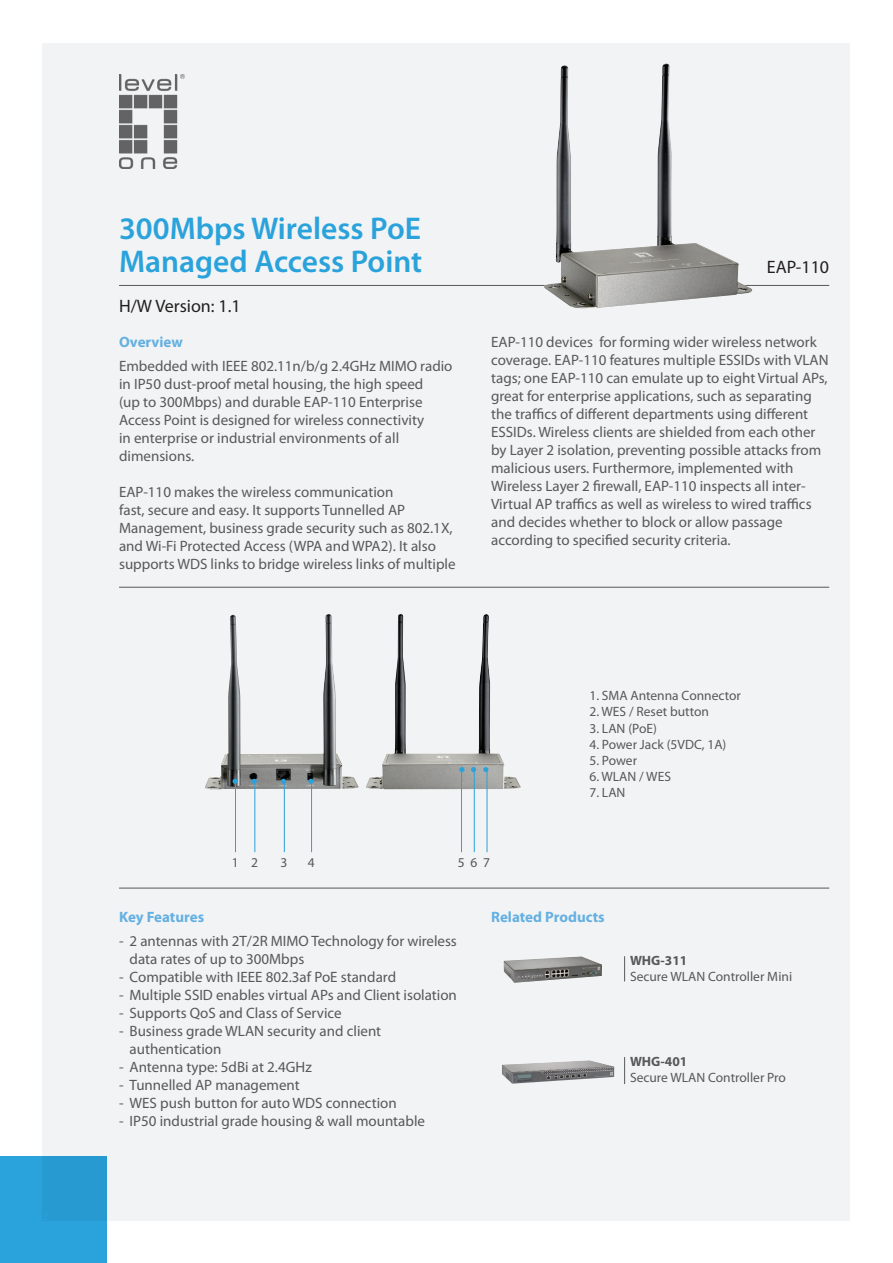
<style>
.page{position:relative;width:893px;height:1263px;background:#fff}
.page>*{position:absolute;margin:0;border:0;box-sizing:border-box;transform-origin:0 0}
.t1{font:600 31.5px/33px "Myriad Pro";color:#2aa2db}
.t2{font:18px "Myriad Pro";color:#231f20}
.t3{font:15px/18px "Myriad Pro";color:#57585a}
.t4{font:700 15px "Myriad Pro";color:#64b0e1}
.t5{font:13.5px "Myriad Pro";color:#57585a}
.t6{font:700 13.5px "Myriad Pro";color:#57585a}
</style>
<div class="page">
<div style="left:43px;top:43px;width:807px;height:1177px;background:#f2f3f4"></div>
<div style="left:0;top:1157px;width:106px;height:106px;background:#2aa2db"></div>
<img style="left:119px;top:74px;width:66px;height:94px">
<hr style="left:119px;top:285px;width:710px;height:1px;background:#57585a">
<img style="left:366px;top:614px;width:155px;height:175px">
<img style="left:205px;top:614px;width:123px;height:175px">
<hr style="left:119px;top:888px;width:710px;height:1px;background:#57585a">
<svg style="left:624px;top:956px;width:1px;height:25px"></svg>
<svg style="left:624px;top:1057px;width:1px;height:27px"></svg>
<hr style="left:119px;top:587px;width:710px;height:1px;background:#57585a">
<img style="left:502px;top:1060px;width:112px;height:24px">
<svg style="left:233px;top:779px;width:5px;height:5px"></svg>
<svg style="left:252px;top:779px;width:5px;height:5px"></svg>
<svg style="left:281px;top:779px;width:5px;height:5px"></svg>
<svg style="left:308px;top:779px;width:5px;height:5px"></svg>
<svg style="left:459px;top:767px;width:5px;height:5px"></svg>
<svg style="left:471px;top:767px;width:5px;height:5px"></svg>
<svg style="left:483px;top:767px;width:5px;height:5px"></svg>
<hr style="left:235px;top:782px;width:1px;height:70px;background:#2aa2db">
<hr style="left:254px;top:782px;width:1px;height:70px;background:#2aa2db">
<hr style="left:284px;top:782px;width:1px;height:70px;background:#2aa2db">
<hr style="left:311px;top:782px;width:1px;height:70px;background:#2aa2db">
<hr style="left:461px;top:771px;width:1px;height:81px;background:#2aa2db">
<hr style="left:474px;top:771px;width:1px;height:81px;background:#2aa2db">
<hr style="left:487px;top:771px;width:1px;height:81px;background:#2aa2db">
<img style="left:544px;top:64px;width:208px;height:244px">
<img style="left:504px;top:956px;width:98px;height:27px">
<h1 class="t1" style="left:119px;top:211px;width:305px">300Mbps Wireless PoE<br>Managed Access Point</h1>
<p class="t2" style="left:119px;top:295px;width:123px">H/W Version: 1.1</p>
<p class="t4" style="left:119px;top:332px;width:65px">Overview</p>
<p class="t3" style="left:119px;top:357px;width:335px">Embedded with IEEE 802.11n/b/g 2.4GHz MIMO radio in IP50 dust-proof metal housing, the high speed<br>(up to 300Mbps) and durable EAP-110 Enterprise Access Point is designed for wireless connectivity<br>in enterprise or industrial environments of all dimensions.</p>
<p class="t3" style="left:119px;top:483px;width:338px">EAP-110 makes the wireless communication<br>fast, secure and easy. It supports Tunnelled AP Management, business grade security such as 802.1X, and Wi-Fi Protected Access (WPA and WPA2). It also supports WDS links to bridge wireless links of multiple</p>
<p class="t2" style="left:767px;top:256px;width:64px">EAP-110</p>
<p class="t3" style="left:491px;top:332px;width:339px">EAP-110 devices for forming wider wireless network coverage. EAP-110 features multiple ESSIDs with VLAN tags; one EAP-110 can emulate up to eight Virtual APs, great for enterprise applications, such as separating the traffics of different departments using different ESSIDs. Wireless clients are shielded from each other by Layer 2 isolation, preventing possible attacks from malicious users. Furthermore, implemented with Wireless Layer 2 firewall, EAP-110 inspects all inter-Virtual AP traffics as well as wireless to wired traffics and decides whether to block or allow passage according to specified security criteria.</p>
<p class="t5" style="left:589px;top:687px;width:153px">1. SMA Antenna Connector</p>
<p class="t5" style="left:589px;top:703px;width:121px">2. WES / Reset button</p>
<p class="t5" style="left:589px;top:720px;width:69px">3. LAN (PoE)</p>
<p class="t5" style="left:589px;top:736px;width:138px">4. Power Jack (5VDC, 1A)</p>
<p class="t5" style="left:589px;top:752px;width:49px">5. Power</p>
<p class="t5" style="left:589px;top:768px;width:83px">6. WLAN / WES</p>
<p class="t5" style="left:589px;top:784px;width:38px">7. LAN</p>
<p class="t5" style="left:232px;top:855px;width:28px">1 2</p>
<p class="t5" style="left:281px;top:855px;width:8px">3</p>
<p class="t5" style="left:308px;top:855px;width:8px">4</p>
<p class="t5" style="left:458px;top:855px;width:34px">567</p>
<p class="t4" style="left:119px;top:907px;width:87px">Key Features</p>
<p class="t3" style="left:130px;top:932px;width:329px;text-indent:-10px">- 2 antennas with 2T/2R MIMO Technology for wireless data rates of up to 300Mbps</p>
<p class="t3" style="left:119px;top:968px;width:279px">- Compatible with IEEE 802.3af PoE standard</p>
<p class="t3" style="left:119px;top:986px;width:339px">- Multiple SSID enables virtual APs and Client isolation</p>
<p class="t3" style="left:119px;top:1004px;width:224px">- Supports QoS and Class of Service</p>
<p class="t3" style="left:130px;top:1022px;width:253px;text-indent:-10px">- Business grade WLAN security and client authentication</p>
<p class="t3" style="left:119px;top:1058px;width:194px">- Antenna type: 5dBi at 2.4GHz</p>
<p class="t3" style="left:119px;top:1076px;width:182px">- Tunnelled AP management</p>
<p class="t3" style="left:119px;top:1094px;width:279px">- WES push button for auto WDS connection</p>
<p class="t3" style="left:119px;top:1112px;width:307px">- IP50 industrial grade housing &amp; wall mountable</p>
<p class="t4" style="left:491px;top:907px;width:115px">Related Products</p>
<p class="t6" style="left:630px;top:951px;width:59px">WHG-311</p>
<p class="t5" style="left:630px;top:968px;width:164px">Secure WLAN Controller Mini</p>
<p class="t6" style="left:630px;top:1053px;width:59px">WHG-401</p>
<p class="t5" style="left:630px;top:1069px;width:157px">Secure WLAN Controller Pro</p>
</div>
